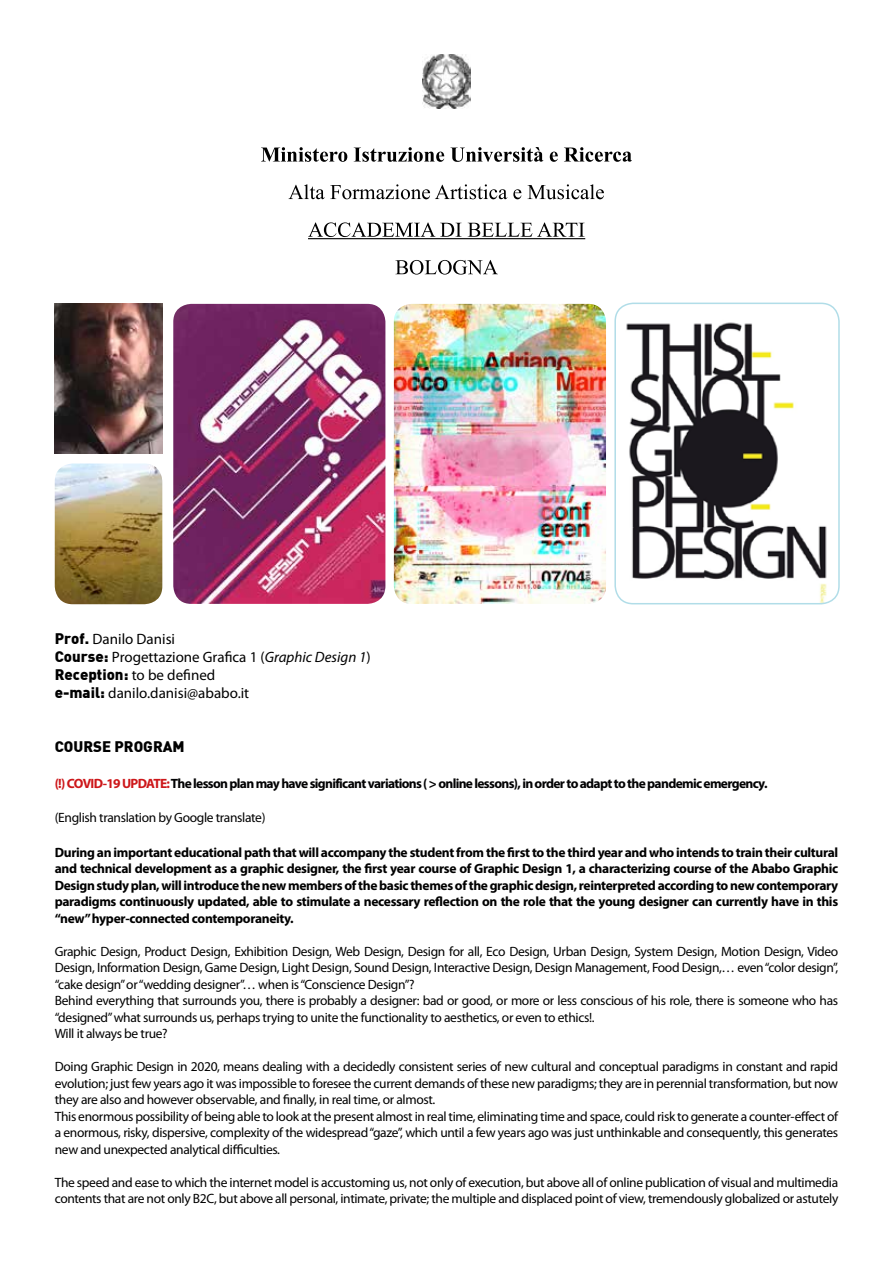
<style>
.page{position:relative;width:893px;height:1263px;background:#fff}
.page>*{position:absolute;margin:0;border:0;box-sizing:border-box;transform-origin:0 0}
.t1{font:15px/18px "Myriad Pro";color:#000}
.t2{font:900 15px "DIN";color:#000}
.t3{font:13.5px/16.5px "Myriad Pro";letter-spacing:-.025em;color:#000}
.t4{font:700 13.5px/16.5px "Myriad Pro";letter-spacing:-.025em;color:#000;text-align:justify}
.t5{font:700 13.5px "Myriad Pro";letter-spacing:-.05em;color:#020203}
.s1{font-family:"DIN";font-weight:900}
.s2{font-style:italic}
.s3{color:#cd171a}
</style>
<div class="page">
<img style="left:622px;top:322px;width:213px;height:282px">
<div style="left:614px;top:303px;width:226px;height:301px;border:2px solid #b1dde8;border-radius:18px"></div>
<img style="left:394px;top:304px;width:212px;height:300px">
<img style="left:173px;top:304px;width:212px;height:300px">
<img style="left:55px;top:463px;width:107px;height:141px">
<img style="left:422px;top:54px;width:49px;height:55px">
<svg style="left:261px;top:147px;width:371px;height:15px"></svg>
<svg style="left:289px;top:184px;width:315px;height:15px"></svg>
<svg style="left:308px;top:222px;width:277px;height:15px"></svg>
<hr style="left:308px;top:238px;width:277px;height:1px;background:#000">
<svg style="left:395px;top:260px;width:103px;height:15px"></svg>
<img style="left:55px;top:303px;width:107px;height:150px">
<p class="t1" style="left:55px;top:630px;width:318px"><span class="s1">Prof.</span> Danilo Danisi<br><span class="s1">Course:</span> Progettazione Grafica 1 (<span class="s2">Graphic Design 1</span>)<br><span class="s1">Reception:</span> to be defined<br><span class="s1">e-mail:</span> danilo.danisi@ababo.it</p>
<p class="t2" style="left:55px;top:736px;width:131px">COURSE PROGRAM</p>
<p class="t5" style="left:55px;top:774px;width:714px"><span class="s3">(!) COVID-19 UPDATE:</span> The lesson plan may have significant variations ( &gt; online lessons), in order to adapt to the pandemic emergency.</p>
<p class="t3" style="left:55px;top:809px;width:212px">(English translation by Google translate)</p>
<p class="t4" style="left:55px;top:844px;width:785px">During an important educational path that will accompany the student from the first to the third year and who intends to train their cultural and technical development as a graphic designer, the first year course of Graphic Design 1, a characterizing course of the Ababo Graphic Design study plan, will introduce the new members of the basic themes of the graphic design, reinterpreted according to new contemporary paradigms continuously updated, able to stimulate a necessary reflection on the role that the young designer can currently have in this “new” hyper-connected contemporaneity.</p>
<p class="t3" style="left:55px;top:943px;width:785px">Graphic Design, Product Design, Exhibition Design, Web Design, Design for all, Eco Design, Urban Design, System Design, Motion Design, Video Design, Information Design, Game Design, Light Design, Sound Design, Interactive Design, Design Management, Food Design,… even “color design”, “cake design” or “wedding designer”… when is “Conscience Design”?<br>Behind everything that surrounds you, there is probably a designer: bad or good, or more or less conscious of his role, there is someone who has “designed” what surrounds us, perhaps trying to unite the functionality to aesthetics, or even to ethics!.<br>Will it always be true?</p>
<p class="t3" style="left:55px;top:1058px;width:785px">Doing Graphic Design in 2020, means dealing with a decidedly consistent series of new cultural and conceptual paradigms in constant and rapid evolution; just few years ago it was impossible to foresee the current demands of these new paradigms; they are in perennial transformation, but now they are also and however observable, and finally, in real time, or almost.<br>This enormous possibility of being able to look at the present almost in real time, eliminating time and space, could risk to generate a counter-effect of a enormous, risky, dispersive, complexity of the widespread “gaze”, which until a few years ago was just unthinkable and consequently, this generates new and unexpected analytical difficulties.</p>
<p class="t3" style="left:55px;top:1174px;width:785px">The speed and ease to which the internet model is accustoming us, not only of execution, but above all of online publication of visual and multimedia contents that are not only B2C, but above all personal, intimate, private; the multiple and displaced point of view, tremendously globalized or astutely</p>
</div>
